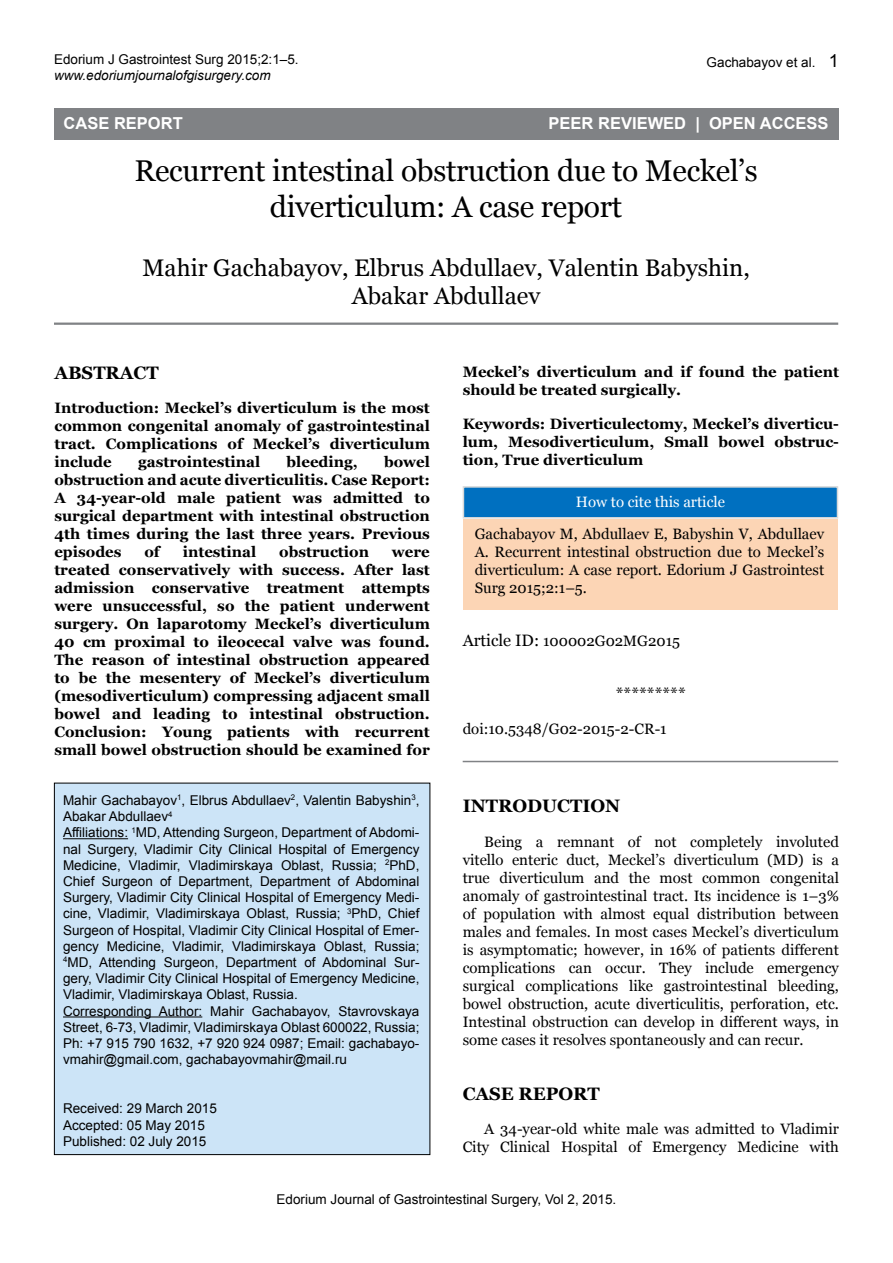
<style>
.page{position:relative;width:893px;height:1263px;background:#fff}
.page>*{position:absolute;margin:0;border:0;box-sizing:border-box;transform-origin:0 0}
.t1{font:30px/36px "Georgia";letter-spacing:-.01em;color:#000;text-align:center}
.t2{font:24px/28.8px "Georgia";color:#000;text-align:center}
.t3{font:700 18px "Georgia";color:#000}
.t4{font:700 16.5px "Arial";color:#fff}
.t5{font:16.5px "Georgia";color:#000}
.t6{font:700 15px/18px "Georgia";color:#000;text-align:justify}
.t7{font:15px/18px "Georgia";color:#000;text-align:justify}
.t8{font:15px "Georgia";color:#fff}
.t9{font:13.5px/16.2px "Arial";color:#000}
.t10{font:italic 13.5px "Arial";color:#000}
.s1{font-size:18px}
.s2{font-size:16.5px}
</style>
<div class="page">
<hr style="left:54px;top:323px;width:784px;height:2px;background:#808285">
<div style="left:54px;top:783px;width:376px;height:371px;background:#cce4f7"></div>
<div style="left:54px;top:783px;width:376px;height:372px;border:1px solid #000"></div>
<hr style="left:63px;top:838px;width:65px;height:1px;background:#000">
<hr style="left:63px;top:1016px;width:139px;height:1px;background:#000">
<div style="left:463px;top:520px;width:375px;height:90px;background:#fcd5b5"></div>
<div style="left:463px;top:486px;width:375px;height:32px;background:#0070c0;border:2px solid #d9d9d9"></div>
<hr style="left:463px;top:761px;width:375px;height:1px;background:#808285">
<div style="left:54px;top:108px;width:784px;height:32px;background:#808285"></div>
<p class="t9" style="left:54px;top:51px;width:246px">Edorium J Gastrointest Surg 2015;2:1–5.</p>
<p class="t10" style="left:54px;top:67px;width:218px">www.edoriumjournalofgisurgery.com</p>
<p class="t9" style="left:707px;top:54px;width:134px">Gachabayov et al. <span class="s1">1</span></p>
<p class="t4" style="left:696px;top:112px;width:10px">OPE</p>
<p class="t4" style="left:730px;top:112px;width:27px">N ACCESS</p>
<h1 class="t1" style="left:134px;top:153px;width:625px">Recurrent intestinal obstruction due to Meckel’s diverticulum: A case report</h1>
<h2 class="t2" style="left:142px;top:253px;width:609px">Mahir Gachabayov, Elbrus Abdullaev, Valentin Babyshin,<br>Abakar Abdullaev</h2>
<p class="t4" style="left:64px;top:112px;width:121px">CASE REPORT</p>
<p class="t4" style="left:549px;top:112px;width:173px">PEER REVIEWED | OPE</p>
<p class="t4" style="left:744px;top:112px;width:29px">N ACCESS</p>
<p class="t3" style="left:54px;top:361px;width:106px">Abstract</p>
<p class="t6" style="left:54px;top:399px;width:377px">Introduction: Meckel’s diverticulum is the most common congenital anomaly of gastrointestinal tract. Complications of Meckel’s diverticulum include</p>
<p class="t6" style="left:54px;top:453px;width:377px;text-indent:330px">bowel obstruction and acute diverticulitis. Case Report:<br>A 34-year-old male patient was admitted to surgical department with intestinal obstruction 4th times during the last three years. Previous episodes</p>
<p class="t6" style="left:138px;top:453px;width:124px">gastrointestinal</p>
<p class="t6" style="left:287px;top:453px;width:73px">bleeding,</p>
<p class="t6" style="left:144px;top:543px;width:17px">of</p>
<p class="t6" style="left:183px;top:543px;width:75px">intestinal</p>
<p class="t6" style="left:279px;top:543px;width:91px">obstruction</p>
<p class="t6" style="left:54px;top:543px;width:377px;text-indent:338px">were treated conservatively with success. After last admission conservative treatment attempts were unsuccessful, so the patient underwent surgery. On laparotomy Meckel’s diverticulum 40 cm proximal to ileocecal valve was found.<br>The reason of intestinal obstruction appeared to be the mesentery of Meckel’s diverticulum (mesodiverticulum) compressing adjacent small bowel and leading to intestinal obstruction.<br>Conclusion: Young patients with recurrent small bowel obstruction should be examined for</p>
<p class="t9" style="left:63px;top:792px;width:358px">Mahir Gachabayov<sup>1</sup>, Elbrus Abdullaev<sup>2</sup>, Valentin Babyshin<sup>3</sup>, Abakar Abdullaev<sup>4<br></sup>Affiliations: <sup>1</sup>MD, Attending Surgeon, Department of Abdomi&shy;nal Surgery, Vladimir City Clinical Hospital of Emergency Medicine, Vladimir, Vladimirskaya Oblast, Russia; <sup>2</sup>PhD, Chief Surgeon of Department, Department of Abdominal Surgery, Vladimir City Clinical Hospital of Emergency Medi&shy;cine, Vladimir, Vladimirskaya Oblast, Russia; <sup>3</sup>PhD, Chief Surgeon of Hospital, Vladimir City Clinical Hospital of Emer&shy;gency Medicine, Vladimir, Vladimirskaya Oblast, Russia; <sup>4</sup>MD, Attending Surgeon, Department of Abdominal Sur&shy;gery, Vladimir City Clinical Hospital of Emergency Medicine, Vladimir, Vladimirskaya Oblast, Russia.<br>Corresponding Author: Mahir Gachabayov, Stavrovskaya Street, 6-73, Vladimir, Vladimirskaya Oblast 600022, Russia; Ph: +7 915 790 1632, +7 920 924 0987; Email: gachabayo&shy;vmahir@gmail.com, gachabayovmahir@mail.ru</p>
<p class="t9" style="left:63px;top:1101px;width:155px">Received: 29 March 2015<br>Accepted: 05 May 2015<br>Published: 02 July 2015</p>
<p class="t6" style="left:463px;top:362px;width:378px">Meckel’s diverticulum and if found the patient should be treated surgically.</p>
<p class="t6" style="left:463px;top:415px;width:378px">Keywords: Diverticulectomy, Meckel’s diverticu&shy;lum, Mesodiverticulum, Small bowel obstruc&shy;tion, True diverticulum</p>
<p class="t8" style="left:576px;top:492px;width:151px">How to cite this article</p>
<p class="t7" style="left:475px;top:525px;width:351px">Gachabayov M, Abdullaev E, Babyshin V, Abdullaev A. Recurrent intestinal obstruction due to Meckel’s diverticulum: A case report. Edorium J Gastrointest Surg 2015;2:1–5.</p>
<p class="t7" style="left:463px;top:633px;width:219px"><span class="s2">Article ID:</span> 100002G02MG2015</p>
<p class="t5" style="left:616px;top:683px;width:72px">*********</p>
<p class="t7" style="left:463px;top:720px;width:206px">doi:10.5348/G02-2015-2-CR-1</p>
<p class="t3" style="left:463px;top:794px;width:159px">Introduction</p>
<p class="t7" style="left:463px;top:833px;width:378px;text-indent:22px">Being a remnant of not completely involuted vitello enteric duct, Meckel’s diverticulum (MD) is a true diverticulum and the most common congenital anomaly of gastrointestinal tract. Its incidence is 1–3% of population with almost equal distribution between males and females. In most cases Meckel’s diverticulum is asymptomatic; however, in 16% of patients different complications can occur. They include emergency surgical complications like gastrointestinal bleeding, bowel obstruction, acute diverticulitis, perforation, etc.<br>Intestinal obstruction can develop in different ways, in some cases it resolves spontaneously and can recur.</p>
<p class="t3" style="left:463px;top:1082px;width:125px">CASE REPORT</p>
<p class="t7" style="left:463px;top:1120px;width:378px;text-align:right">A 34-year-old white male was admitted to Vladimir<br>City Clinical Hospital of Emergency Medicine with</p>
<p class="t9" style="left:277px;top:1191px;width:341px">Edorium Journal of Gastrointestinal Surgery, Vol 2, 2015.</p>
</div>
